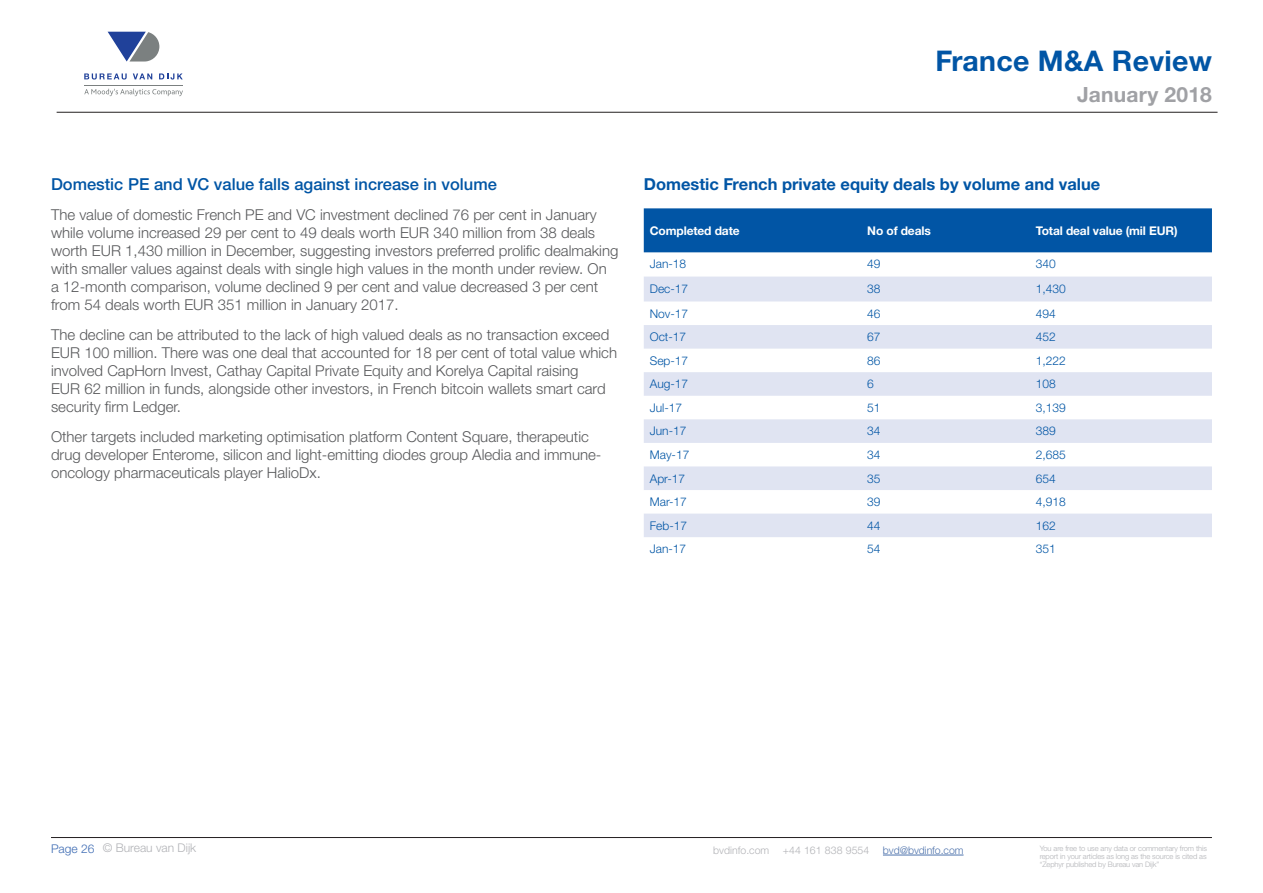
<style>
.page{position:relative;width:1263px;height:893px;background:#fff}
.page>*{position:absolute;margin:0;border:0;box-sizing:border-box;transform-origin:0 0}
.t1{font:700 28.5px "Helvetica Neue LTW1 G";letter-spacing:.01em;color:#0155a5}
.t2{font:700 21px "Helvetica Neue LTW1 G";letter-spacing:.01em;color:#a0a1a5}
.Heading{font:700 16.5px "Helvetica Neue LTW1 G";color:#0155a5}
.Heading-2{font:500 16.5px "Helvetica Neue LTW1 G";color:#0155a5}
.Body{font:300 15px/18px "Helvetica Neue LT Std";color:#57585a}
.Table_Body{font:300 12px "Helvetica Neue LT Std";color:#0155a5}
.Table_Heading{font:700 12px "Helvetica Neue LTW1 G";letter-spacing:-.01em;color:#fff}
.t3{font:300 12px "Helvetica Neue LT Std";color:#b1b2b6}
.t4{font:300 10.5px "Helvetica Neue LT Std";letter-spacing:.005em;color:#b1b2b6}
.t5{font:300 10.5px "Helvetica Neue LT Std";letter-spacing:-.005em;color:#4d72ac}
.t6{font:300 7.5px/8.2px "Helvetica Neue LT Std";letter-spacing:-.015em;color:#b1b2b6;text-align:justify}
.s1{color:#3d6bb3}
</style>
<div class="page">
<hr style="left:883px;top:855px;width:80px;height:1px;background:#4d72ac">
<hr style="left:51px;top:837px;width:1161px;height:1px;background:#231f20">
<hr style="left:57px;top:112px;width:1160px;height:1px;background:#231f20">
<svg style="left:108px;top:32px;width:51px;height:30px"></svg>
<svg style="left:84px;top:73px;width:43px;height:7px"></svg>
<svg style="left:133px;top:73px;width:19px;height:6px"></svg>
<svg style="left:159px;top:73px;width:24px;height:7px"></svg>
<hr style="left:84px;top:85px;width:99px;height:1px;background:#7b8080">
<svg style="left:84px;top:89px;width:99px;height:7px"></svg>
<div style="left:644px;top:208px;width:568px;height:44px;background:#0155a5"></div>
<svg style="left:644px;top:277px;width:568px;height:260px;fill:#e0e4f2"></svg>
<h1 class="t1" style="left:935px;top:43px;width:278px">France M&amp;A Review</h1>
<h2 class="t2" style="left:1077px;top:82px;width:136px">January 2018</h2>
<p class="Heading-2" style="left:51px;top:175px;width:447px">Domestic PE and VC value falls against increase in volume</p>
<p class="Body" style="left:51px;top:206px;width:569px">The value of domestic French PE and VC investment declined 76 per cent in January while volume increased 29 per cent to 49 deals worth EUR 340 million from 38 deals worth EUR 1,430 million in December, suggesting investors preferred prolific dealmaking with smaller values against deals with single high values in the month under review. On<br>a 12-month comparison, volume declined 9 per cent and value decreased 3 per cent from 54 deals worth EUR 351 million in January 2017.</p>
<p class="Body" style="left:51px;top:326px;width:568px">The decline can be attributed to the lack of high valued deals as no transaction exceed EUR 100 million. There was one deal that accounted for 18 per cent of total value which involved CapHorn Invest, Cathay Capital Private Equity and Korelya Capital raising<br>EUR 62 million in funds, alongside other investors, in French bitcoin wallets smart card security firm Ledger.</p>
<p class="Body" style="left:51px;top:428px;width:552px">Other targets included marketing optimisation platform Content Square, therapeutic drug developer Enterome, silicon and light-emitting diodes group Aledia and immune&shy;oncology pharmaceuticals player HalioDx.</p>
<p class="Heading" style="left:644px;top:174px;width:458px">Domestic French private equity deals by volume and value</p>
<p class="Table_Heading" style="left:650px;top:223px;width:91px">Completed date</p>
<p class="Table_Heading" style="left:867px;top:223px;width:65px">No of deals</p>
<p class="Table_Heading" style="left:1036px;top:223px;width:143px">Total deal value (mil EUR)</p>
<p class="Table_Body" style="left:650px;top:257px;width:38px">Jan-18</p>
<p class="Table_Body" style="left:867px;top:257px;width:15px">49</p>
<p class="Table_Body" style="left:1036px;top:257px;width:22px">340</p>
<p class="Table_Body" style="left:650px;top:281px;width:40px">Dec-17</p>
<p class="Table_Body" style="left:867px;top:281px;width:15px">38</p>
<p class="Table_Body" style="left:1036px;top:281px;width:32px">1,430</p>
<p class="Table_Body" style="left:650px;top:306px;width:40px">Nov-17</p>
<p class="Table_Body" style="left:867px;top:306px;width:15px">46</p>
<p class="Table_Body" style="left:1036px;top:306px;width:22px">494</p>
<p class="Table_Body" style="left:650px;top:329px;width:38px">Oct-17</p>
<p class="Table_Body" style="left:867px;top:329px;width:15px">67</p>
<p class="Table_Body" style="left:1036px;top:329px;width:22px">452</p>
<p class="Table_Body" style="left:650px;top:353px;width:40px">Sep-17</p>
<p class="Table_Body" style="left:867px;top:353px;width:15px">86</p>
<p class="Table_Body" style="left:1036px;top:353px;width:32px">1,222</p>
<p class="Table_Body" style="left:650px;top:377px;width:40px">Aug-17</p>
<p class="Table_Body" style="left:867px;top:377px;width:8px">6</p>
<p class="Table_Body" style="left:1036px;top:377px;width:22px">108</p>
<p class="Table_Body" style="left:650px;top:400px;width:34px">Jul-17</p>
<p class="Table_Body" style="left:867px;top:400px;width:15px">51</p>
<p class="Table_Body" style="left:1036px;top:400px;width:32px">3,139</p>
<p class="Table_Body" style="left:650px;top:424px;width:38px">Jun-17</p>
<p class="Table_Body" style="left:867px;top:424px;width:15px">34</p>
<p class="Table_Body" style="left:1036px;top:424px;width:22px">389</p>
<p class="Table_Body" style="left:650px;top:447px;width:41px">May-17</p>
<p class="Table_Body" style="left:867px;top:447px;width:15px">34</p>
<p class="Table_Body" style="left:1036px;top:447px;width:32px">2,685</p>
<p class="Table_Body" style="left:650px;top:471px;width:37px">Apr-17</p>
<p class="Table_Body" style="left:867px;top:471px;width:15px">35</p>
<p class="Table_Body" style="left:1036px;top:471px;width:22px">654</p>
<p class="Table_Body" style="left:650px;top:494px;width:39px">Mar-17</p>
<p class="Table_Body" style="left:867px;top:494px;width:15px">39</p>
<p class="Table_Body" style="left:1036px;top:494px;width:32px">4,918</p>
<p class="Table_Body" style="left:650px;top:518px;width:39px">Feb-17</p>
<p class="Table_Body" style="left:867px;top:518px;width:15px">44</p>
<p class="Table_Body" style="left:1036px;top:518px;width:22px">162</p>
<p class="Table_Body" style="left:650px;top:542px;width:38px">Jan-17</p>
<p class="Table_Body" style="left:867px;top:542px;width:15px">54</p>
<p class="Table_Body" style="left:1036px;top:542px;width:22px">351</p>
<p class="t3" style="left:51px;top:840px;width:147px"><span class="s1">Page 26</span> © Bureau van Dijk</p>
<p class="t4" style="left:713px;top:844px;width:58px">bvdinfo.com</p>
<p class="t4" style="left:783px;top:844px;width:88px">+44 161 838 9554</p>
<p class="t5" style="left:883px;top:844px;width:82px">bvd@bvdinfo.com</p>
<p class="t6" style="left:1040px;top:844px;width:169px">You are free to use any data or commentary from this report in your articles as long as the source is cited as “Zephyr published by Bureau van Dijk”</p>
</div>
